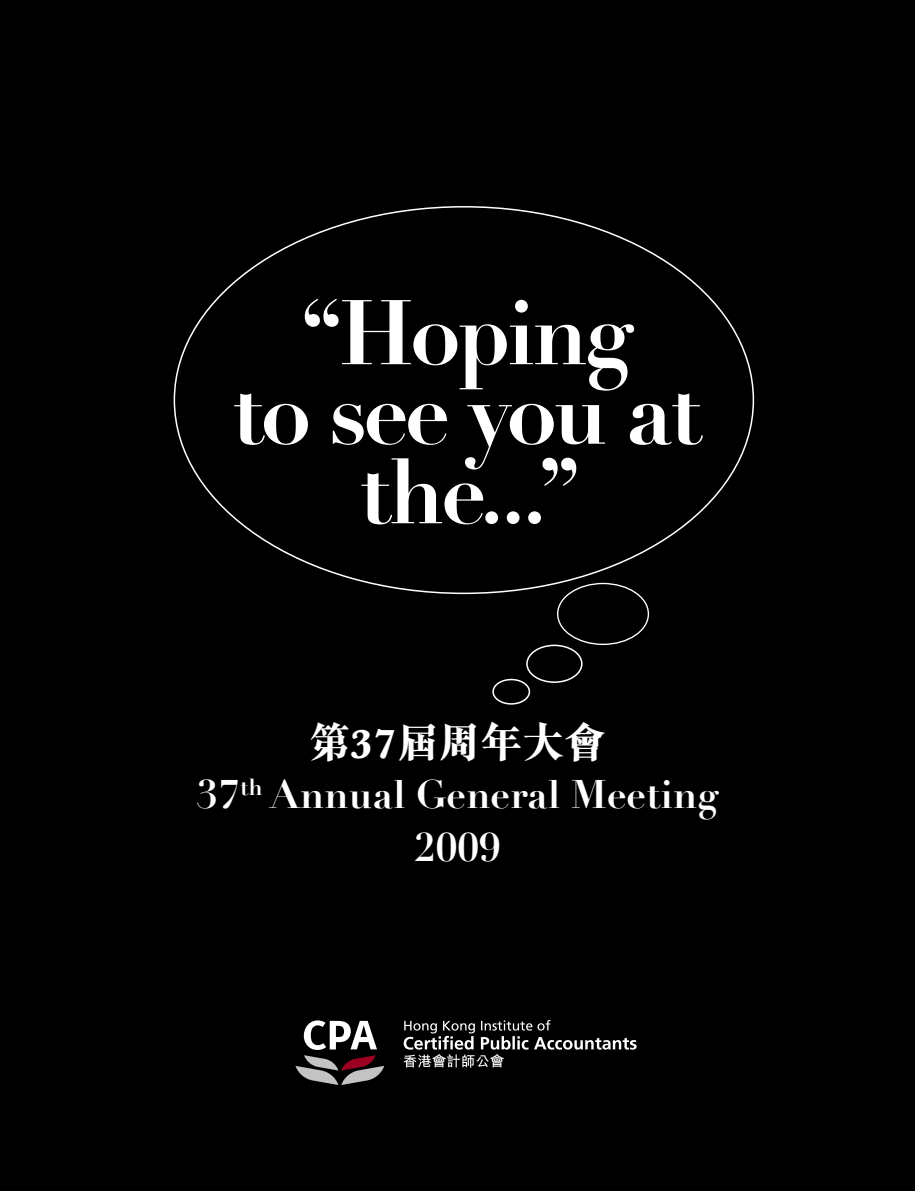
<style>
.page{position:relative;width:915px;height:1191px;background:#fff}
.page>*{position:absolute;margin:0;border:0;box-sizing:border-box;transform-origin:0 0}
.t1{font:700 90px/79.5px "Didot";letter-spacing:-.04em;color:#fff;text-align:center}
.t2{font:800 42px "M Sung";color:#fff}
.t3{font:700 39px "Didot";color:#fff}
</style>
<div class="page">
<div style="left:0;top:0;width:914px;height:1191px;background:#000"></div>
<svg style="left:403px;top:1020px;width:233px;height:47px"></svg>
<svg style="left:295px;top:1020px;width:89px;height:65px"></svg>
<div style="left:557px;top:583px;width:91px;height:62px;border:1px solid #fff;border-radius:50%"></div>
<div style="left:526px;top:644px;width:56px;height:39px;border:2px solid #fff;border-radius:50%"></div>
<div style="left:492px;top:679px;width:38px;height:25px;border:2px solid #fff;border-radius:50%"></div>
<p class="t1" style="left:231px;top:294px;width:472px">“Hoping<br>to see you at the...”</p>
<p class="t2" style="left:308px;top:720px;width:299px">第37屆周年大會</p>
<p class="t3" style="left:196px;top:770px;width:523px">37<sup>th</sup> Annual General Meeting</p>
<p class="t3" style="left:414px;top:822px;width:88px">2009</p>
</div>
